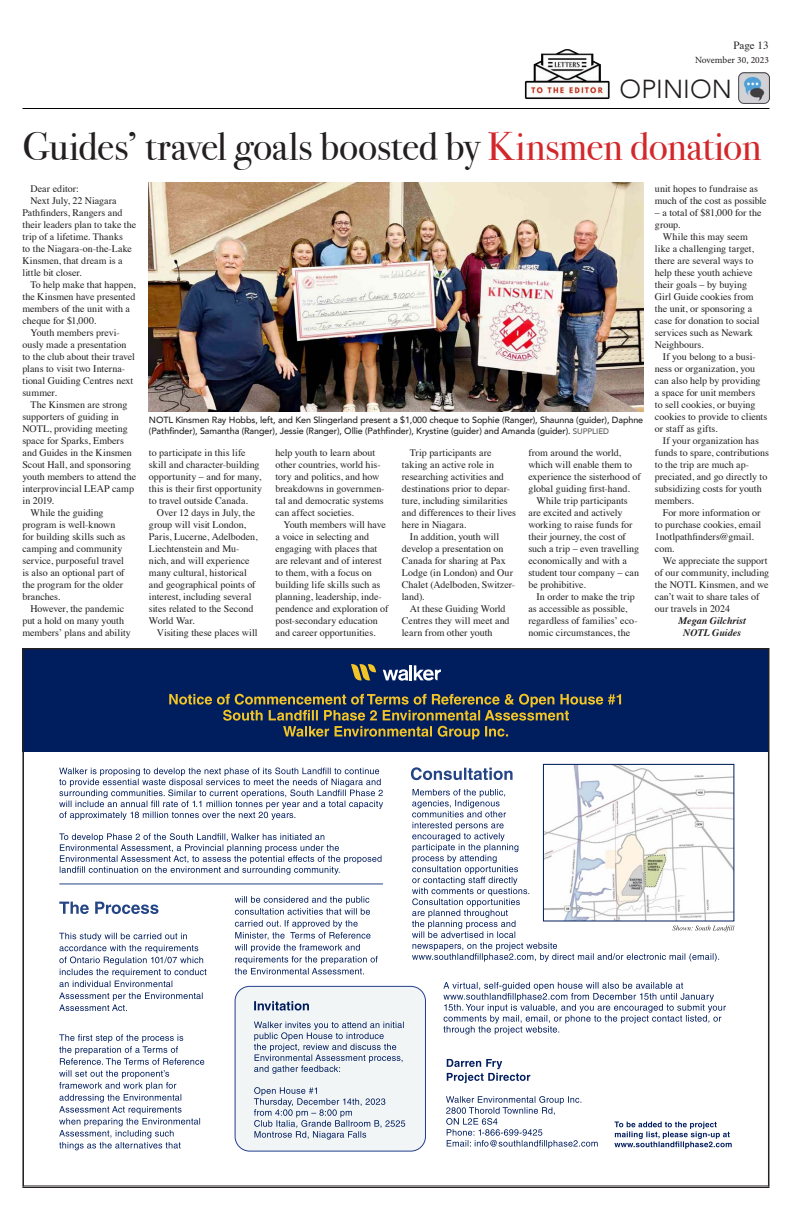
<style>
.page{position:relative;width:792px;height:1224px;background:#fff}
.page>*{position:absolute;margin:0;border:0;box-sizing:border-box;transform-origin:0 0}
.NewsHeadTLR{font:40px "Bodoni Svty Two ITCTT";letter-spacing:-.01em;color:#231f20}
.t1{font:300 26px "Avenir";color:#231f20}
.Folio_Line{font:11px "Times";color:#231f20}
.BodyCopyTLR{font:10px/12px "Times";color:#231f20}
.ASFSUBS{font:italic 700 10px "Times";color:#231f20}
.Folio_Line-2{font:9.5px "Minion Pro";color:#231f20}
.CutlineTLR{font:500 9px/11px "Avenir";letter-spacing:-.01em;color:#231f20}
.s1{color:#d2282b}
.s2{font-size:8px;color:#57585a}
</style>
<div class="page">
<hr style="left:22px;top:108px;width:748px;height:1px;background:#000">
<img style="left:738px;top:72px;width:31px;height:31px">
<img style="left:524px;top:49px;width:86px;height:51px">
<div style="left:23px;top:648px;width:746px;height:104px;background:#001e5e"></div>
<svg style="left:411px;top:767px;width:102px;height:13px"></svg>
<svg style="left:235px;top:896px;width:143px;height:79px"></svg>
<svg style="left:59px;top:1034px;width:145px;height:116px"></svg>
<svg style="left:59px;top:993px;width:144px;height:18px"></svg>
<svg style="left:59px;top:933px;width:147px;height:54px"></svg>
<svg style="left:59px;top:902px;width:100px;height:12px"></svg>
<svg style="left:59px;top:833px;width:323px;height:42px"></svg>
<svg style="left:59px;top:768px;width:324px;height:52px"></svg>
<svg style="left:169px;top:694px;width:452px;height:45px"></svg>
<img style="left:573px;top:766px;width:159px;height:23px">
<div style="left:235px;top:986px;width:190px;height:165px;background:#f2f5f5;border-radius:15px"></div>
<div style="left:235px;top:986px;width:191px;height:166px;border:1px solid #253f8e;border-radius:15px"></div>
<svg style="left:254px;top:1087px;width:151px;height:53px"></svg>
<svg style="left:254px;top:1022px;width:150px;height:52px"></svg>
<svg style="left:254px;top:1001px;width:55px;height:10px"></svg>
<hr style="left:59px;top:883px;width:324px;height:1px;background:#244585">
<svg style="left:351px;top:664px;width:25px;height:17px"></svg>
<svg style="left:383px;top:665px;width:58px;height:16px"></svg>
<svg style="left:446px;top:1096px;width:152px;height:52px"></svg>
<svg style="left:447px;top:1059px;width:83px;height:24px"></svg>
<svg style="left:614px;top:1121px;width:118px;height:28px"></svg>
<svg style="left:443px;top:982px;width:283px;height:53px"></svg>
<svg style="left:412px;top:789px;width:322px;height:173px"></svg>
<img style="left:149px;top:183px;width:494px;height:228px">
<p class="Folio_Line" style="left:733px;top:35px;width:37px">Page 13</p>
<p class="Folio_Line-2" style="left:695px;top:54px;width:75px">November 30, 2023</p>
<p class="t1" style="left:620px;top:74px;width:114px">OPINION</p>
<p class="NewsHeadTLR" style="left:22px;top:114px;width:740px">Guides’ travel goals boosted by <span class="s1">Kinsmen donation</span></p>
<p class="BodyCopyTLR" style="left:30px;top:182px;width:50px">Dear editor:</p>
<p class="BodyCopyTLR" style="left:22px;top:194px;width:115px;text-indent:8px">Next July, 22 Niagara<br>Pathfinders, Rangers and their leaders plan to take the trip of a lifetime. Thanks<br>to the Niagara-on-the-Lake<br>Kinsmen, that dream is a little bit closer.</p>
<p class="BodyCopyTLR" style="left:22px;top:278px;width:115px;text-indent:8px">To help make that happen, the Kinsmen have presented members of the unit with a cheque for $1,000.</p>
<p class="BodyCopyTLR" style="left:22px;top:326px;width:114px;text-indent:8px">Youth members previ&shy;ously made a presentation to the club about their travel plans to visit two Interna&shy;tional Guiding Centres next summer.</p>
<p class="BodyCopyTLR" style="left:22px;top:398px;width:115px;text-indent:8px">The Kinsmen are strong supporters of guiding in<br>NOTL, providing meeting space for Sparks, Embers and Guides in the Kinsmen<br>Scout Hall, and sponsoring youth members to attend the interprovincial LEAP camp in 2019.</p>
<p class="BodyCopyTLR" style="left:22px;top:506px;width:105px;text-indent:8px">While the guiding program is well-known for building skills such as camping and community service, purposeful travel is also an optional part of the program for the older branches.</p>
<p class="BodyCopyTLR" style="left:22px;top:602px;width:110px;text-indent:8px">However, the pandemic put a hold on many youth members’ plans and ability</p>
<p class="CutlineTLR" style="left:149px;top:414px;width:496px">NOTL Kinsmen Ray Hobbs, left, and Ken Slingerland present a $1,000 cheque to Sophie (Ranger), Shaunna (guider), Daphne (Pathfinder), Samantha (Ranger), Jessie (Ranger), Ollie (Pathfinder), Krystine (guider) and Amanda (guider). <span class="s2">SUPPLIED</span></p>
<p class="BodyCopyTLR" style="left:149px;top:446px;width:115px">to participate in this life skill and character-building opportunity – and for many, this is their first opportunity to travel outside Canada.</p>
<p class="BodyCopyTLR" style="left:149px;top:506px;width:110px;text-indent:8px">Over 12 days in July, the group will visit London,<br>Paris, Lucerne, Adelboden,<br>Liechtenstein and Mu&shy;nich, and will experience many cultural, historical and geographical points of interest, including several sites related to the Second<br>World War.</p>
<p class="BodyCopyTLR" style="left:157px;top:626px;width:102px">Visiting these places will</p>
<p class="BodyCopyTLR" style="left:275px;top:446px;width:111px">help youth to learn about other countries, world his&shy;tory and politics, and how breakdowns in governmen&shy;tal and democratic systems can affect societies.</p>
<p class="BodyCopyTLR" style="left:275px;top:518px;width:114px;text-indent:8px">Youth members will have a voice in selecting and engaging with places that are relevant and of interest to them, with a focus on building life skills such as planning, leadership, inde&shy;pendence and exploration of post-secondary education and career opportunities.</p>
<p class="BodyCopyTLR" style="left:402px;top:446px;width:116px;text-indent:8px">Trip participants are taking an active role in researching activities and destinations prior to depar&shy;ture, including similarities and differences to their lives here in Niagara.</p>
<p class="BodyCopyTLR" style="left:402px;top:530px;width:115px;text-indent:8px">In addition, youth will develop a presentation on<br>Canada for sharing at Pax<br>Lodge (in London) and Our<br>Chalet (Adelboden, Switzer&shy;land).</p>
<p class="BodyCopyTLR" style="left:402px;top:602px;width:109px;text-indent:8px">At these Guiding World<br>Centres they will meet and learn from other youth</p>
<p class="BodyCopyTLR" style="left:528px;top:446px;width:114px">from around the world, which will enable them to experience the sisterhood of global guiding first-hand.</p>
<p class="BodyCopyTLR" style="left:528px;top:494px;width:112px;text-indent:8px">While trip participants are excited and actively working to raise funds for their journey, the cost of such a trip – even travelling economically and with a student tour company – can be prohibitive.</p>
<p class="BodyCopyTLR" style="left:528px;top:590px;width:111px;text-indent:8px">In order to make the trip as accessible as possible, regardless of families’ eco&shy;nomic circumstances, the</p>
<p class="BodyCopyTLR" style="left:655px;top:182px;width:113px">unit hopes to fundraise as much of the cost as possible</p>
<p class="BodyCopyTLR" style="left:655px;top:206px;width:108px">– a total of $81,000 for the group.</p>
<p class="BodyCopyTLR" style="left:655px;top:230px;width:106px;text-indent:8px">While this may seem like a challenging target, there are several ways to help these youth achieve their goals – by buying<br>Girl Guide cookies from the unit, or sponsoring a case for donation to social services such as Newark<br>Neighbours.</p>
<p class="BodyCopyTLR" style="left:655px;top:350px;width:114px;text-indent:8px">If you belong to a busi&shy;ness or organization, you can also help by providing a space for unit members<br>to sell cookies, or buying cookies to provide to clients or staff as gifts.</p>
<p class="BodyCopyTLR" style="left:655px;top:434px;width:116px;text-indent:8px">If your organization has funds to spare, contributions to the trip are much ap&shy;preciated, and go directly to subsidizing costs for youth members.</p>
<p class="BodyCopyTLR" style="left:655px;top:506px;width:108px;text-indent:8px">For more information or to purchase cookies, email<br>1notlpathfinders@gmail. com.</p>
<p class="BodyCopyTLR" style="left:655px;top:554px;width:116px;text-indent:8px">We appreciate the support of our community, including the NOTL Kinsmen, and we can’t wait to share tales of our travels in 2024</p>
<p class="ASFSUBS" style="left:678px;top:611px;width:69px">Megan Gilchrist</p>
<p class="ASFSUBS" style="left:683px;top:623px;width:59px">NOTL Guides</p>
</div>
